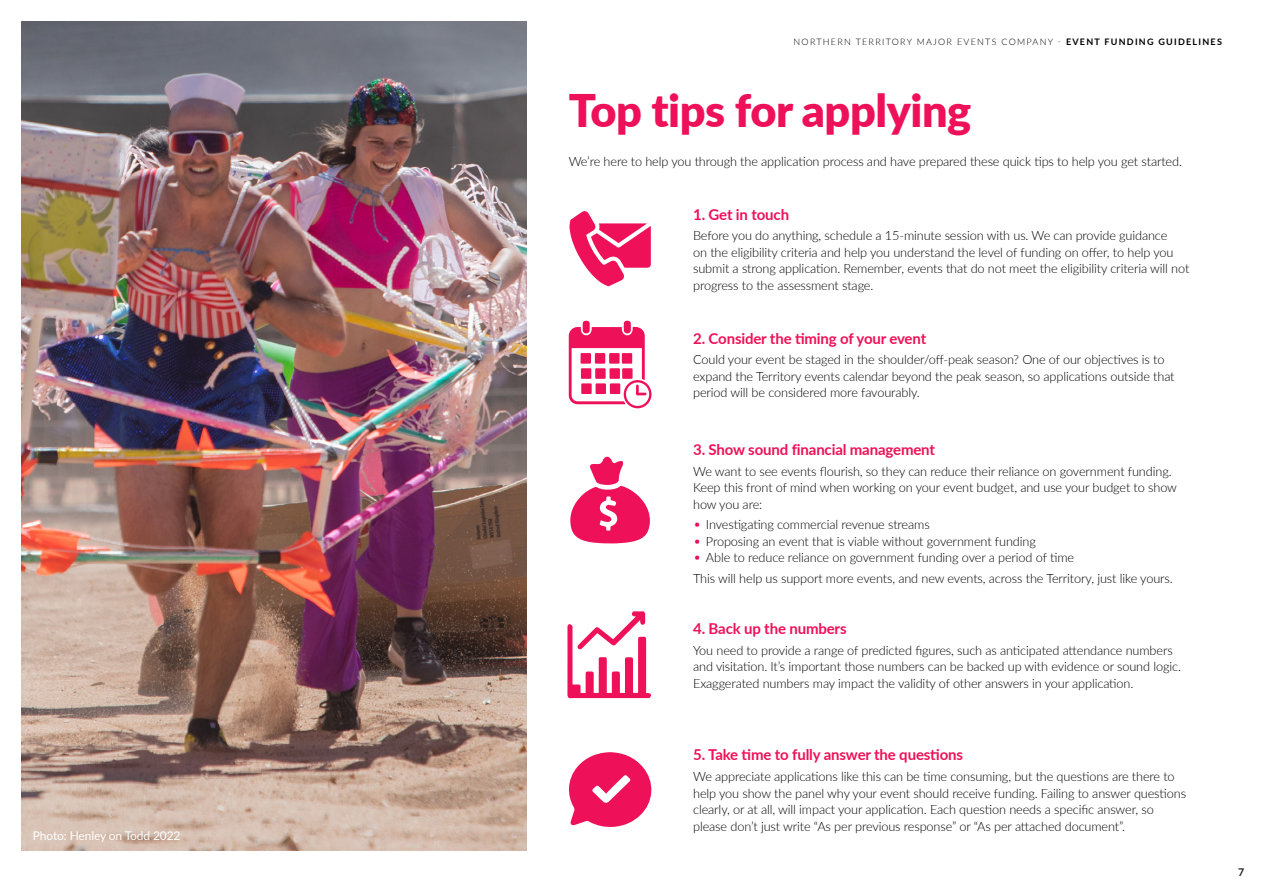
<style>
.page{position:relative;width:1263px;height:893px;background:#fff}
.page>*{position:absolute;margin:0;border:0;box-sizing:border-box;transform-origin:0 0}
.heding2_ruby{font:900 45px "Lato";letter-spacing:-.01em;color:#ee1059}
.Heading_4{font:700 15px "Lato";letter-spacing:-.01em;color:#ee1059}
.body{font:300 12.75px/16.5px "Lato";letter-spacing:-.01em;color:#000001}
.body-2{font:12px "Lato";letter-spacing:-.01em;color:#fff}
.t1{font:700 10.65px "Lato";color:#231f20}
.t2{font:300 9px "Lato";letter-spacing:.14em;color:#000001}
.s1{font-weight:700}
.s2{font-size:14.25px;color:#ee1059}
</style>
<div class="page">
<img style="left:21px;top:21px;width:505px;height:830px">
<svg style="left:569px;top:211px;width:82px;height:75px"></svg>
<svg style="left:569px;top:321px;width:83px;height:87px"></svg>
<svg style="left:570px;top:456px;width:80px;height:87px"></svg>
<svg style="left:567px;top:611px;width:84px;height:87px"></svg>
<svg style="left:569px;top:752px;width:83px;height:75px"></svg>
<p class="body-2" style="left:33px;top:827px;width:149px">Photo: Henley on Todd 2022</p>
<p class="t2" style="left:793px;top:35px;width:430px">NORTHERN TERRITORY MAJOR EVENTS COMPANY - <span class="s1">EVENT FUNDING GUIDELINES</span></p>
<p class="heding2_ruby" style="left:569px;top:76px;width:404px">Top tips for applying</p>
<p class="body" style="left:569px;top:152px;width:615px">We’re here to help you through the application process and have prepared these quick tips to help you get started.</p>
<p class="Heading_4" style="left:693px;top:203px;width:97px">1. Get in touch</p>
<p class="body" style="left:693px;top:227px;width:498px">Before you do anything, schedule a 15-minute session with us. We can provide guidance<br>on the eligibility criteria and help you understand the level of funding on offer, to help you submit a strong application. Remember, events that do not meet the eligibility criteria will not progress to the assessment stage.</p>
<p class="Heading_4" style="left:693px;top:327px;width:235px">2. Consider the timing of your event</p>
<p class="body" style="left:693px;top:351px;width:483px">Could your event be staged in the shoulder/off-peak season? One of our objectives is to expand the Territory events calendar beyond the peak season, so applications outside that period will be considered more favourably.</p>
<p class="Heading_4" style="left:693px;top:438px;width:243px">3. Show sound financial management</p>
<p class="body" style="left:693px;top:462px;width:485px">We want to see events flourish, so they can reduce their reliance on government funding.<br>Keep this front of mind when working on your event budget, and use your budget to show how you are:</p>
<p class="body" style="left:693px;top:516px;width:238px"><span class="s2">•</span> Investigating commercial revenue streams</p>
<p class="body" style="left:693px;top:533px;width:344px"><span class="s2">•</span> Proposing an event that is viable without government funding</p>
<p class="body" style="left:693px;top:549px;width:382px"><span class="s2">•</span> Able to reduce reliance on government funding over a period of time</p>
<p class="body" style="left:693px;top:570px;width:481px">This will help us support more events, and new events, across the Territory, just like yours.</p>
<p class="Heading_4" style="left:693px;top:617px;width:155px">4. Back up the numbers</p>
<p class="body" style="left:693px;top:641px;width:489px">You need to provide a range of predicted figures, such as anticipated attendance numbers and visitation. It’s important those numbers can be backed up with evidence or sound logic.<br>Exaggerated numbers may impact the validity of other answers in your application.</p>
<p class="Heading_4" style="left:693px;top:744px;width:271px">5. Take time to fully answer the questions</p>
<p class="body" style="left:693px;top:768px;width:494px">We appreciate applications like this can be time consuming, but the questions are there to help you show the panel why your event should receive funding. Failing to answer questions clearly, or at all, will impact your application. Each question needs a specific answer, so please don’t just write “As per previous response” or “As per attached document”.</p>
<p class="t1" style="left:1238px;top:864px;width:8px">7</p>
</div>
